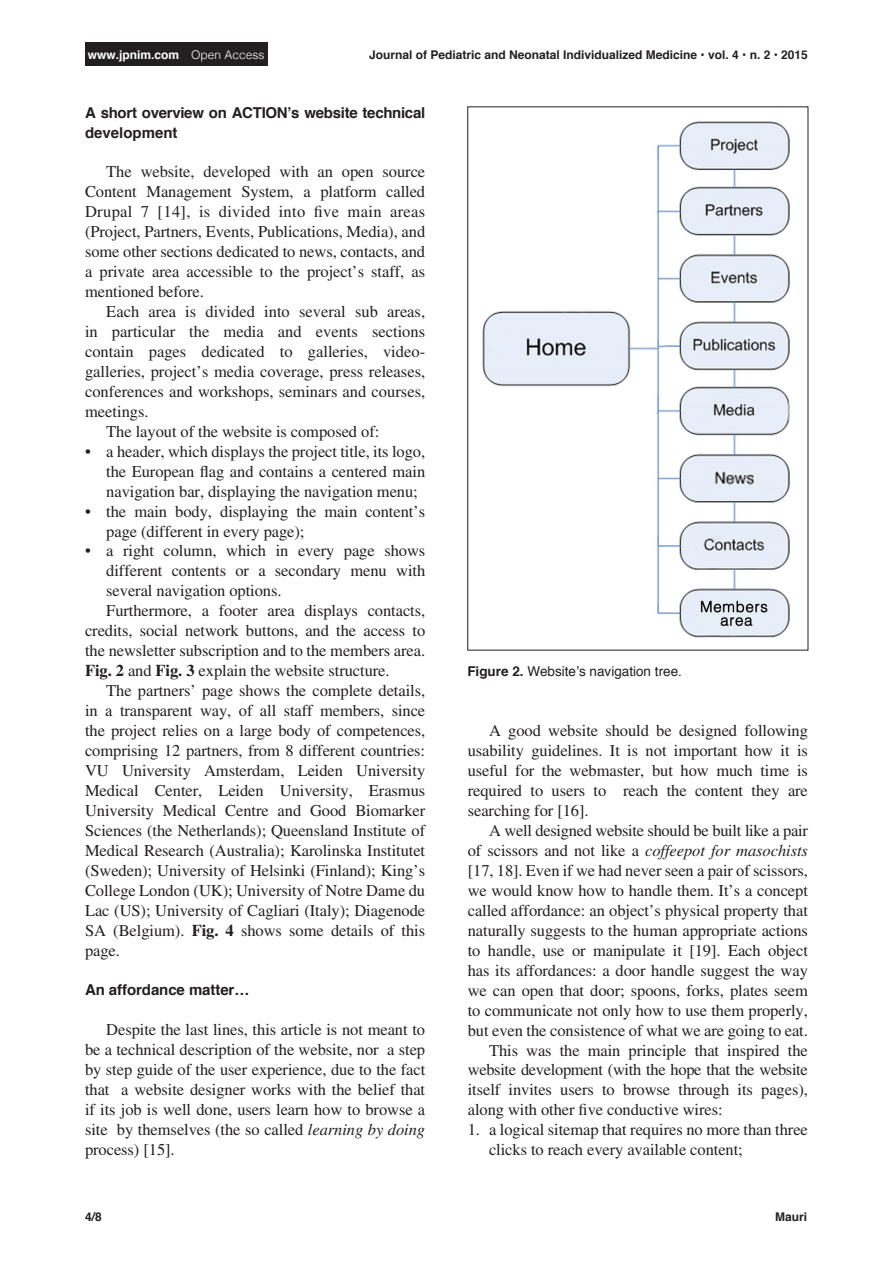
<style>
.page{position:relative;width:893px;height:1263px;background:#fff}
.page>*{position:absolute;margin:0;border:0;box-sizing:border-box;transform-origin:0 0}
.Body1{font:16.5px/20px "Times LT Std";letter-spacing:-.005em;color:#231f20;text-align:justify}
.BulletList1{font:16.5px/20px "Times LT Std";letter-spacing:-.005em;color:#231f20;text-align:justify}
.BulletList2_1{font:16.5px/20px "Times LT Std";letter-spacing:-.005em;color:#231f20}
.Heading2{font:700 15px/20px "Helvetica";letter-spacing:-.02em;color:#231f20}
.t1{font:13.5px "Helvetica";color:#231f20}
.Footer_Left{font:700 12px "Helvetica";color:#231f20}
.t2{font:700 12px "Helvetica";color:#fff}
.s1{font-weight:300}
.s2{font-weight:700}
.s3{font-style:italic}
</style>
<div class="page">
<div style="left:85px;top:43px;width:182px;height:23px;background:#231f20"></div>
<img style="left:482px;top:121px;width:308px;height:517px">
<p class="t2" style="left:88px;top:45px;width:178px">www.jpnim.com <span class="s1">Open Access</span></p>
<p class="Footer_Left" style="left:369px;top:45px;width:440px">Journal of Pediatric and Neonatal Individualized Medicine • vol. 4 • n. 2 • 2015</p>
<p class="Heading2" style="left:85px;top:102px;width:342px">A short overview on ACTION’s website technical development</p>
<p class="Body1" style="left:85px;top:162px;width:342px;text-indent:21px">The website, developed with an open source Content Management System, a platform called Drupal 7 [14], is divided into five main areas (Project, Partners, Events, Publications, Media), and some other sections dedicated to news, contacts, and a private area accessible to the project’s staff, as mentioned before.</p>
<p class="Body1" style="left:85px;top:301px;width:342px;text-indent:21px">Each area is divided into several sub areas, in particular the media and events sections contain pages dedicated to galleries, video&shy;galleries, project’s media coverage, press releases, conferences and workshops, seminars and courses, meetings.</p>
<p class="Body1" style="left:106px;top:421px;width:275px">The layout of the website is composed of:</p>
<p class="BulletList1" style="left:106px;top:441px;width:320px;text-indent:-21px">• a header, which displays the project title, its logo, the European flag and contains a centered main navigation bar, displaying the navigation menu;</p>
<p class="BulletList1" style="left:106px;top:501px;width:320px;text-indent:-21px">• the main body, displaying the main content’s page (different in every page);</p>
<p class="BulletList1" style="left:106px;top:541px;width:320px;text-indent:-21px">• a right column, which in every page shows different contents or a secondary menu with several navigation options.</p>
<p class="Body1" style="left:85px;top:601px;width:342px;text-indent:21px">Furthermore, a footer area displays contacts, credits, social network buttons, and the access to the newsletter subscription and to the members area.<br><span class="s2">Fig. 2</span> and <span class="s2">Fig. 3</span> explain the website structure.</p>
<p class="Body1" style="left:85px;top:680px;width:342px;text-indent:21px">The partners’ page shows the complete details, in a transparent way, of all staff members, since the project relies on a large body of competences, comprising 12 partners, from 8 different countries:<br>VU University Amsterdam, Leiden University Medical Center, Leiden University, Erasmus University Medical Centre and Good Biomarker Sciences (the Netherlands); Queensland Institute of Medical Research (Australia); Karolinska Institutet (Sweden); University of Helsinki (Finland); King’s College London (UK); University of Notre Dame du Lac (US); University of Cagliari (Italy); Diagenode SA (Belgium). <span class="s2">Fig. 4</span> shows some details of this page.</p>
<p class="Heading2" style="left:85px;top:980px;width:166px">An affordance matter…</p>
<p class="Body1" style="left:85px;top:1020px;width:342px;text-indent:21px">Despite the last lines, this article is not meant to be a technical description of the website, nor a step by step guide of the user experience, due to the fact that a website designer works with the belief that if its job is well done, users learn how to browse a site by themselves (the so called <span class="s3">learning by doing </span>process) [15].</p>
<p class="Footer_Left" style="left:85px;top:1207px;width:18px">4/8</p>
<p class="t1" style="left:467px;top:661px;width:216px"><span class="s2">Figure 2.</span> Website’s navigation tree.</p>
<p class="Body1" style="left:468px;top:721px;width:342px;text-indent:21px">A good website should be designed following usability guidelines. It is not important how it is useful for the webmaster, but how much time is required to users to reach the content they are searching for [16].</p>
<p class="Body1" style="left:468px;top:820px;width:342px;text-indent:21px">A well designed website should be built like a pair of scissors and not like a <span class="s3">coffeepot for masochists </span>[17, 18]. Even if we had never seen a pair of scissors, we would know how to handle them. It’s a concept called affordance: an object’s physical property that naturally suggests to the human appropriate actions to handle, use or manipulate it [19]. Each object has its affordances: a door handle suggest the way we can open that door; spoons, forks, plates seem to communicate not only how to use them properly, but even the consistence of what we are going to eat.</p>
<p class="Body1" style="left:468px;top:1040px;width:342px;text-indent:21px">This was the main principle that inspired the website development (with the hope that the website itself invites users to browse through its pages), along with other five conductive wires:</p>
<p class="BulletList2_1" style="left:489px;top:1120px;width:320px;text-indent:-21px">1. a logical sitemap that requires no more than three clicks to reach every available content;</p>
<p class="Footer_Left" style="left:775px;top:1207px;width:34px">Mauri</p>
</div>
